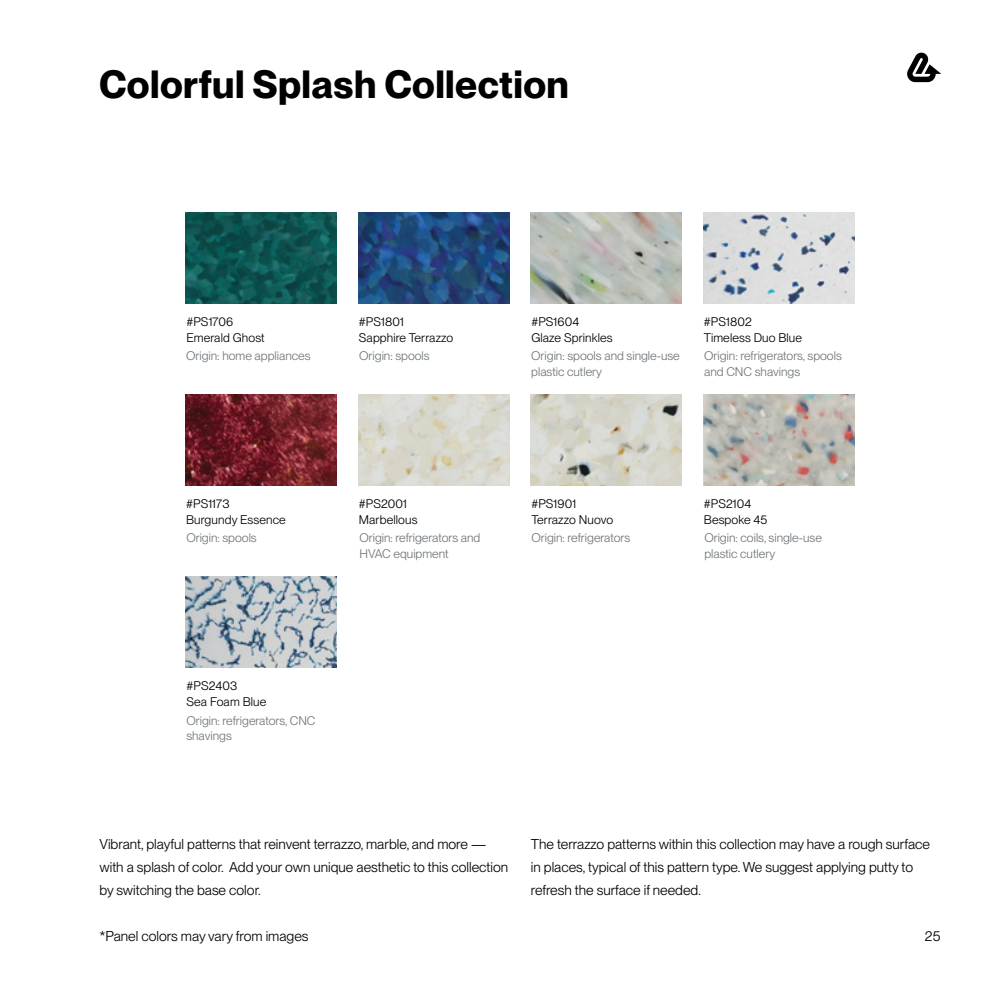
<style>
.page{position:relative;width:993px;height:993px;background:#fff}
.page>*{position:absolute;margin:0;border:0;box-sizing:border-box;transform-origin:0 0}
.t1{font:700 38.5px "PP Neue Montreal";letter-spacing:.01em;color:#000}
.t2{font:14px/22.8px "PP Neue Montreal";color:#000}
.t3{font:12.25px/15.8px "PP Neue Montreal";color:#6f767b}
.t4{font:12.25px/15.8px "PP Neue Montreal";letter-spacing:.01em;color:#000}
</style>
<div class="page">
<img style="left:185px;top:212px;width:151px;height:91px">
<img style="left:358px;top:212px;width:151px;height:91px">
<img style="left:530px;top:212px;width:151px;height:91px">
<img style="left:703px;top:212px;width:150px;height:91px">
<img style="left:358px;top:394px;width:151px;height:91px">
<img style="left:530px;top:394px;width:151px;height:91px">
<img style="left:703px;top:394px;width:150px;height:91px">
<img style="left:186px;top:576px;width:150px;height:91px">
<img style="left:185px;top:394px;width:151px;height:91px">
<svg style="left:907px;top:52px;width:33px;height:30px"></svg>
<h1 class="t1" style="left:99px;top:61px;width:471px">Colorful Splash Collection</h1>
<p class="t4" style="left:186px;top:314px;width:80px">#PS1706<br>Emerald Ghost</p>
<p class="t4" style="left:359px;top:314px;width:96px">#PS1801<br>Sapphire Terrazzo</p>
<p class="t4" style="left:531px;top:314px;width:83px">#PS1604<br>Glaze Sprinkles</p>
<p class="t4" style="left:703px;top:314px;width:100px">#PS1802<br>Timeless Duo Blue</p>
<p class="t3" style="left:186px;top:348px;width:126px">Origin: home appliances</p>
<p class="t3" style="left:359px;top:348px;width:72px">Origin: spools</p>
<p class="t3" style="left:531px;top:348px;width:150px">Origin: spools and single-use plastic cutlery</p>
<p class="t3" style="left:704px;top:348px;width:139px">Origin: refrigerators, spools and CNC shavings</p>
<p class="t4" style="left:186px;top:496px;width:101px">#PS1173<br>Burgundy Essence</p>
<p class="t4" style="left:359px;top:496px;width:60px">#PS2001<br>Marbellous</p>
<p class="t4" style="left:531px;top:496px;width:83px">#PS1901<br>Terrazzo Nuovo</p>
<p class="t4" style="left:703px;top:496px;width:65px">#PS2104<br>Bespoke 45</p>
<p class="t3" style="left:186px;top:530px;width:72px">Origin: spools</p>
<p class="t3" style="left:359px;top:530px;width:122px">Origin: refrigerators and<br>HVAC equipment</p>
<p class="t3" style="left:531px;top:530px;width:100px">Origin: refrigerators</p>
<p class="t3" style="left:704px;top:530px;width:119px">Origin: coils, single-use plastic cutlery</p>
<p class="t4" style="left:186px;top:678px;width:81px">#PS2403<br>Sea Foam Blue</p>
<p class="t3" style="left:186px;top:712px;width:130px">Origin: refrigerators, CNC shavings</p>
<p class="t2" style="left:99px;top:832px;width:410px">Vibrant, playful patterns that reinvent terrazzo, marble, and more — with a splash of color. Add your own unique aesthetic to this collection by switching the base color.</p>
<p class="t2" style="left:99px;top:923px;width:210px">*Panel colors may vary from images</p>
<p class="t2" style="left:530px;top:832px;width:400px">The terrazzo patterns within this collection may have a rough surface in places, typical of this pattern type. We suggest applying putty to refresh the surface if needed.</p>
<p class="t2" style="left:924px;top:923px;width:17px">25</p>
</div>
